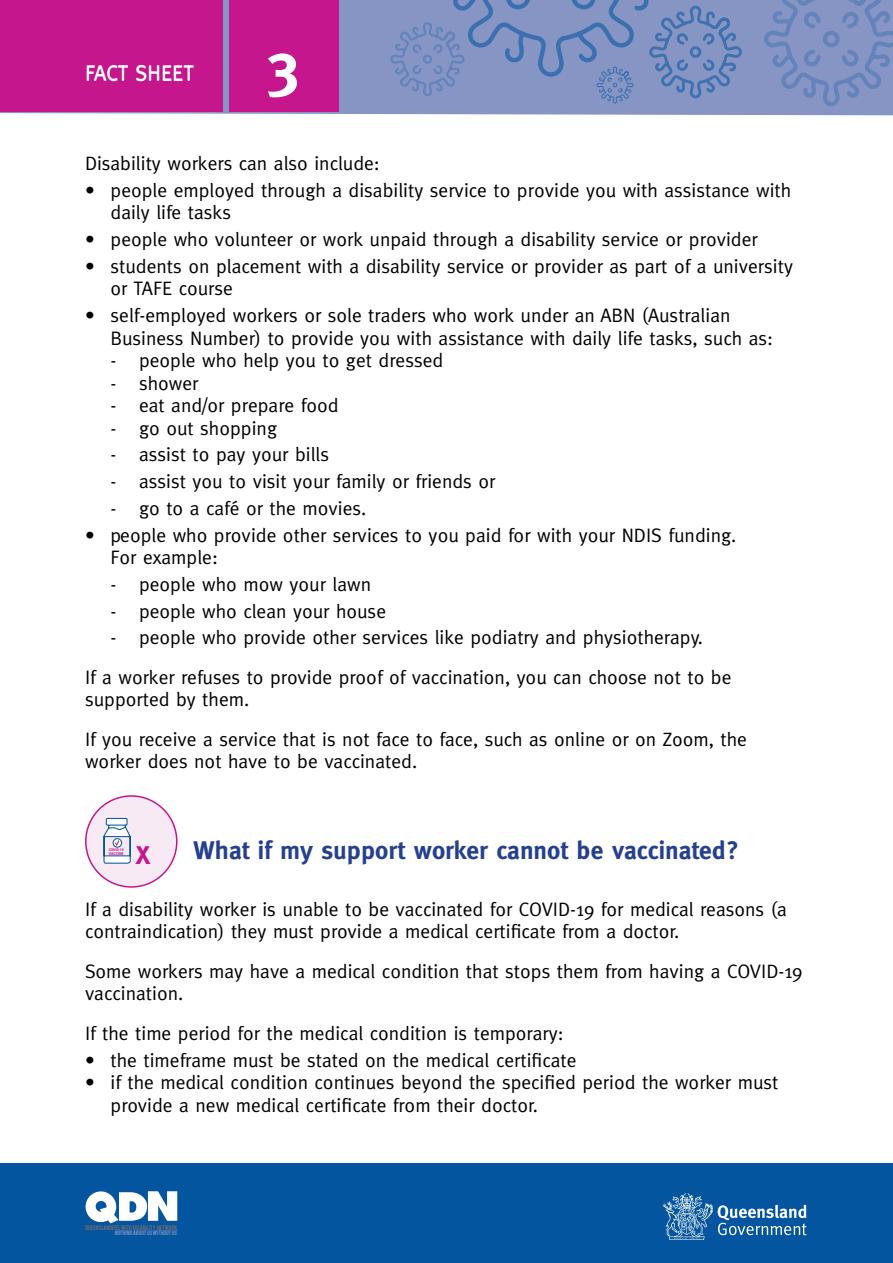
<style>
.page{position:relative;width:893px;height:1263px;background:#fff}
.page>*{position:absolute;margin:0;border:0;box-sizing:border-box;transform-origin:0 0}
.t1{font:700 62.1px "Meta";color:#fff}
.t2{font:700 25.5px "Meta";color:#25408f}
.t3{font:21.6px "Meta";color:#fff}
.t4{font:19.5px/22.5px "Meta";color:#000}
.t5{font:5.25px "Bebas";letter-spacing:-.005em;color:#6d6e70}
.t6{font:italic 5.25px "Bebas";color:#7c91c1}
</style>
<div class="page">
<div style="left:0;top:1164px;width:893px;height:99px;background:#03559f"></div>
<svg style="left:0;top:0;width:893px;height:115px;background:#8f94c5"></svg>
<svg style="left:763px;top:0;width:130px;height:108px;background:#7e90c2"></svg>
<svg style="left:390px;top:0;width:353px;height:105px;background:#7c8fc1"></svg>
<div style="left:0;top:0;width:223px;height:111px;background:#c6168d"></div>
<div style="left:230px;top:0;width:109px;height:111px;background:#c6168d"></div>
<div style="left:86px;top:796px;width:91px;height:91px;background:#f7eaf4;border-radius:50%"></div>
<div style="left:85px;top:795px;width:93px;height:93px;border:2px solid #c6168d;border-radius:50%"></div>
<svg style="left:103px;top:817px;width:28px;height:47px"></svg>
<svg style="left:663px;top:1193px;width:143px;height:47px"></svg>
<svg style="left:86px;top:1191px;width:91px;height:32px"></svg>
<p class="t3" style="left:85px;top:61px;width:111px">FACT SHEET</p>
<p class="t1" style="left:266px;top:29px;width:35px">13</p>
<p class="t4" style="left:85px;top:152px;width:296px">Disability workers can also include:</p>
<p class="t4" style="left:111px;top:178px;width:682px;text-indent:-26px">• people employed through a disability service to provide you with assistance with daily life tasks</p>
<p class="t4" style="left:85px;top:228px;width:674px">• people who volunteer or work unpaid through a disability service or provider</p>
<p class="t4" style="left:111px;top:254px;width:684px;text-indent:-26px">• students on placement with a disability service or provider as part of a university or TAFE course</p>
<p class="t4" style="left:111px;top:304px;width:664px;text-indent:-26px">• self-employed workers or sole traders who work under an ABN (Australian<br>Business Number) to provide you with assistance with daily life tasks, such as:</p>
<p class="t4" style="left:111px;top:349px;width:334px">- people who help you to get dressed</p>
<p class="t4" style="left:111px;top:371px;width:89px">- shower</p>
<p class="t4" style="left:111px;top:394px;width:230px">- eat and/or prepare food</p>
<p class="t4" style="left:111px;top:416px;width:168px">- go out shopping</p>
<p class="t4" style="left:111px;top:443px;width:220px">- assist to pay your bills</p>
<p class="t4" style="left:111px;top:470px;width:386px">- assist you to visit your family or friends or</p>
<p class="t4" style="left:111px;top:496px;width:257px">- go to a café or the movies.</p>
<p class="t4" style="left:111px;top:523px;width:627px;text-indent:-26px">• people who provide other services to you paid for with your NDIS funding.<br>For example:</p>
<p class="t4" style="left:111px;top:573px;width:262px">- people who mow your lawn</p>
<p class="t4" style="left:111px;top:599px;width:277px">- people who clean your house</p>
<p class="t4" style="left:85px;top:618px;width:648px;line-height:39.5px;text-align:center">- people who provide other services like podiatry and physiotherapy.<br>If a worker refuses to provide proof of vaccination, you can choose not to be</p>
<p class="t4" style="left:85px;top:680px;width:663px;line-height:39.5px">supported by them.<br>If you receive a service that is not face to face, such as online or on Zoom, the</p>
<p class="t4" style="left:85px;top:750px;width:334px">worker does not have to be vaccinated.</p>
<h2 class="t2" style="left:193px;top:836px;width:547px">What if my support worker cannot be vaccinated?</h2>
<p class="t4" style="left:85px;top:898px;width:703px">If a disability worker is unable to be vaccinated for COVID-19 for medical reasons (a contraindication) they must provide a medical certificate from a doctor.</p>
<p class="t4" style="left:85px;top:960px;width:719px">Some workers may have a medical condition that stops them from having a COVID-19 vaccination.</p>
<p class="t4" style="left:85px;top:1022px;width:480px">If the time period for the medical condition is temporary:</p>
<p class="t4" style="left:85px;top:1048px;width:493px">• the timeframe must be stated on the medical certificate</p>
<p class="t4" style="left:111px;top:1071px;width:669px;text-indent:-26px">• if the medical condition continues beyond the specified period the worker must provide a new medical certificate from their doctor.</p>
<p class="t5" style="left:85px;top:1223px;width:93px">QUEENSLANDERS WITH DISABILITY NETWORK</p>
<p class="t6" style="left:114px;top:1229px;width:65px">NOTHINGABOUTUSWITHOUTUS</p>
</div>
